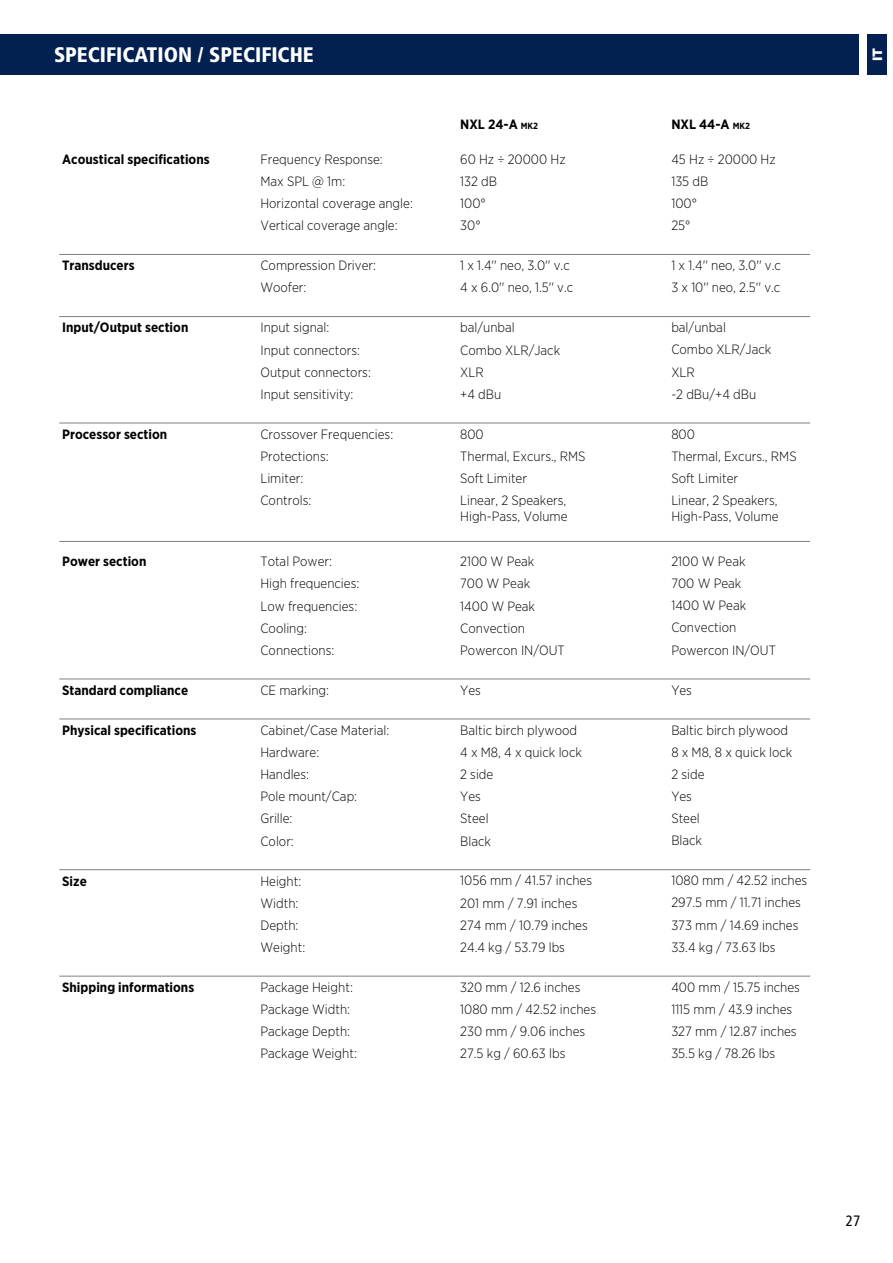
<style>
.page{position:relative;width:893px;height:1263px;background:#fff}
.page>*{position:absolute;margin:0;border:0;box-sizing:border-box;transform-origin:0 0}
.t1{font:900 condensed 21px "Frutiger LT Std";color:#fff}
.t2{font:condensed 15px "Frutiger LT Std";color:#000}
.t3{font:300 13.5px/22.2px "Gotham Narrow";color:#020203}
.t4{font:700 13.5px "Gotham Narrow";color:#020203}
.t5{font:900 13.5px "Gotham";color:#fff}
.s1{font-size:9px}
</style>
<div class="page">
<div style="left:867px;top:34px;width:20px;height:41px;background:#022050"></div>
<div style="left:0;top:34px;width:859px;height:41px;background:#022050"></div>
<hr style="left:59px;top:254px;width:751px;height:1px;background:#808080">
<hr style="left:59px;top:316px;width:751px;height:1px;background:#808080">
<hr style="left:59px;top:423px;width:751px;height:1px;background:#808080">
<hr style="left:59px;top:541px;width:751px;height:1px;background:#808080">
<hr style="left:59px;top:679px;width:751px;height:1px;background:#808080">
<hr style="left:59px;top:718px;width:751px;height:1px;background:#808080">
<hr style="left:59px;top:869px;width:751px;height:1px;background:#808080">
<hr style="left:59px;top:976px;width:751px;height:1px;background:#808080">
<h1 class="t1" style="left:54px;top:42px;width:261px">SPECIFICATION / SPECIFICHE</h1>
<p class="t5" style="left:868px;top:61px;width:15px;rotate:-90deg">IT</p>
<p class="t4" style="left:62px;top:150px;width:149px">Acoustical specifications</p>
<p class="t4" style="left:62px;top:257px;width:74px">Transducers</p>
<p class="t4" style="left:62px;top:319px;width:128px">Input/Output section</p>
<p class="t4" style="left:62px;top:425px;width:107px">Processor section</p>
<p class="t4" style="left:62px;top:553px;width:86px">Power section</p>
<p class="t4" style="left:62px;top:681px;width:128px">Standard compliance</p>
<p class="t4" style="left:62px;top:721px;width:136px">Physical specifications</p>
<p class="t4" style="left:62px;top:872px;width:26px">Size</p>
<p class="t4" style="left:62px;top:978px;width:134px">Shipping informations</p>
<p class="t3" style="left:260px;top:148px;width:154px">Frequency Response:<br>Max SPL @ 1m:<br>Horizontal coverage angle:<br>Vertical coverage angle:</p>
<p class="t3" style="left:260px;top:254px;width:117px">Compression Driver:<br>Woofer:</p>
<p class="t3" style="left:260px;top:316px;width:112px">Input signal:<br>Input connectors:<br>Output connectors:<br>Input sensitivity:</p>
<p class="t3" style="left:260px;top:423px;width:134px">Crossover Frequencies:<br>Protections:<br>Limiter:<br>Controls:</p>
<p class="t3" style="left:260px;top:550px;width:100px">Total Power:<br>High frequencies:<br>Low frequencies:<br>Cooling:<br>Connections:</p>
<p class="t3" style="left:260px;top:679px;width:70px">CE marking:</p>
<p class="t3" style="left:260px;top:719px;width:130px">Cabinet/Case Material:<br>Hardware:<br>Handles:<br>Pole mount/Cap:<br>Grille:<br>Color:</p>
<p class="t3" style="left:260px;top:869px;width:46px">Height:<br>Width:<br>Depth:<br>Weight:</p>
<p class="t3" style="left:260px;top:976px;width:98px">Package Height:<br>Package Width:<br>Package Depth:<br>Package Weight:</p>
<p class="t4" style="left:460px;top:115px;width:79px">NXL 24-A <span class="s1">MK2</span></p>
<p class="t4" style="left:671px;top:115px;width:80px">NXL 44-A <span class="s1">MK2</span></p>
<p class="t3" style="left:460px;top:148px;width:107px">60 Hz ÷ 20000 Hz<br>132 dB<br>100°<br>30°</p>
<p class="t3" style="left:460px;top:254px;width:115px">1 x 1.4'' neo, 3.0'' v.c<br>4 x 6.0'' neo, 1.5'' v.c</p>
<p class="t3" style="left:460px;top:316px;width:101px">bal/unbal<br>Combo XLR/Jack<br>XLR<br>+4 dBu</p>
<p class="t3" style="left:460px;top:423px;width:127px">800<br>Thermal, Excurs., RMS<br>Soft Limiter</p>
<p class="t3" style="left:460px;top:492px;width:109px;line-height:16.2px">Linear, 2 Speakers,<br>High-Pass, Volume</p>
<p class="t3" style="left:460px;top:550px;width:76px">2100 W Peak<br>700 W Peak</p>
<p class="t3" style="left:460px;top:594px;width:106px">1400 W Peak<br>Convection<br>Powercon IN/OUT</p>
<p class="t3" style="left:460px;top:679px;width:22px">Yes</p>
<p class="t3" style="left:460px;top:718px;width:123px">Baltic birch plywood<br>4 x M8, 4 x quick lock<br>2 side<br>Yes<br>Steel<br>Black</p>
<p class="t3" style="left:460px;top:869px;width:133px">1056 mm / 41.57 inches<br>201 mm / 7.91 inches<br>274 mm / 10.79 inches<br>24.4 kg / 53.79 lbs</p>
<p class="t3" style="left:460px;top:976px;width:137px">320 mm / 12.6 inches<br>1080 mm / 42.52 inches<br>230 mm / 9.06 inches<br>27.5 kg / 60.63 lbs</p>
<p class="t3" style="left:671px;top:148px;width:106px">45 Hz ÷ 20000 Hz<br>135 dB<br>100°<br>25°</p>
<p class="t3" style="left:671px;top:254px;width:111px">1 x 1.4'' neo, 3.0'' v.c<br>3 x 10'' neo, 2.5'' v.c</p>
<p class="t3" style="left:671px;top:316px;width:101px">bal/unbal<br>Combo XLR/Jack<br>XLR<br>-2 dBu/+4 dBu</p>
<p class="t3" style="left:671px;top:422px;width:127px">800<br>Thermal, Excurs., RMS<br>Soft Limiter</p>
<p class="t3" style="left:671px;top:492px;width:109px;line-height:16.2px">Linear, 2 Speakers,<br>High-Pass, Volume</p>
<p class="t3" style="left:671px;top:550px;width:76px">2100 W Peak</p>
<p class="t3" style="left:671px;top:572px;width:106px">700 W Peak<br>1400 W Peak<br>Convection<br>Powercon IN/OUT</p>
<p class="t3" style="left:671px;top:678px;width:22px">Yes</p>
<p class="t3" style="left:671px;top:718px;width:122px">Baltic birch plywood<br>8 x M8, 8 x quick lock<br>2 side<br>Yes<br>Steel<br>Black</p>
<p class="t3" style="left:671px;top:869px;width:137px">1080 mm / 42.52 inches<br>297.5 mm / 11.71 inches<br>373 mm / 14.69 inches<br>33.4 kg / 73.63 lbs</p>
<p class="t3" style="left:671px;top:975px;width:130px">400 mm / 15.75 inches<br>1115 mm / 43.9 inches<br>327 mm / 12.87 inches<br>35.5 kg / 78.26 lbs</p>
<p class="t2" style="left:846px;top:1211px;width:16px">27</p>
</div>
